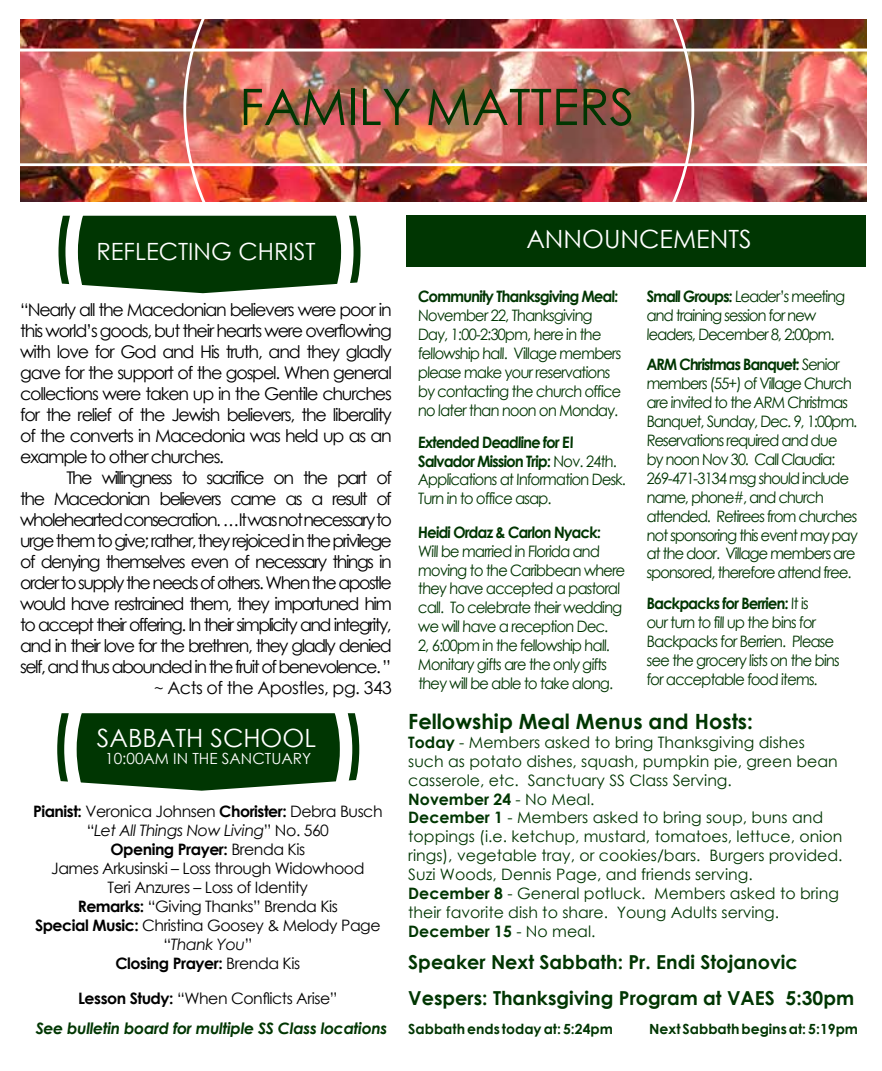
<style>
.page{position:relative;width:882px;height:1071px;background:#fff}
.page>*{position:absolute;margin:0;border:0;box-sizing:border-box;transform-origin:0 0}
.t1{font:50.4px "Century Gothic";color:#003602}
.t2{font:25.2px "Century Gothic";color:#fff}
.t3{font:23.8px "Century Gothic";color:#fff}
.t4{font:700 21px "Century Gothic";color:#003602}
.t5{font:700 19.25px "Century Gothic";color:#003602}
.t6{font:17.5px/21px "Century Gothic";letter-spacing:-.09em;color:#000;text-align:justify}
.t7{font:15.75px/18.9px "Century Gothic";letter-spacing:-.06em;color:#003602;scale:.94 1}
.t8{font:15.75px/18.9px "Century Gothic";color:#003602}
.t9{font:15.75px/18.9px "Century Gothic";letter-spacing:-.07em;color:#003602;scale:.94 1}
.t10{font:15.75px/18.9px "Century Gothic";letter-spacing:-.03em;color:#000;text-align:center}
.t11{font:15.75px/18.9px "Century Gothic";color:#003602;scale:.94 1}
.t12{font:italic 700 15.75px/29.1px "Century Gothic";letter-spacing:-.02em;color:#003602;text-align:center}
.t13{font:700 15.75px "Century Gothic";color:#003602;scale:.94 1}
.t14{font:15.4px "Century Gothic";color:#fff}
.t15{font:700 14px "Century Gothic";color:#003602}
.s1{font-size:15.75px}
.s2{font-weight:700}
.s3{font-style:italic}
.s4{font-style:normal;color:#000}
.s5{font-weight:400;font-style:normal;color:#000}
</style>
<div class="page">
<img style="left:20px;top:20px;width:846px;height:181px">
<img style="left:183px;top:19px;width:511px;height:275px">
<img style="left:20px;top:52px;width:846px;height:111px">
<hr style="left:18px;top:49px;width:861px;height:3px;background:#fff">
<hr style="left:18px;top:163px;width:861px;height:3px;background:#fff">
<div style="left:407px;top:215px;width:459px;height:52px;background:#003602"></div>
<svg style="left:57px;top:713px;width:303px;height:78px;background:#275529"></svg>
<svg style="left:58px;top:216px;width:304px;height:77px;background:#265428"></svg>
<h1 class="t1" style="left:239px;top:72px;width:260px">Fam ily Matters</h1>
<h3 class="t3" style="left:96px;top:235px;width:210px">Reflecting Christ</h3>
<p class="t6" style="left:20px;top:298px;width:373px">“Nearly all the Macedonian believers were poor in this world’s goods, but their hearts were overflowing with love for God and His truth, and they gladly gave for the support of the gospel. When general collections were taken up in the Gentile churches for the relief of the Jewish believers, the liberality of the converts in Macedonia was held up as an example to other churches.</p>
<p class="t6" style="left:20px;top:466px;width:373px;text-align:right">The willingness to sacrifice on the part of<br>the Macedonian believers came as a result of wholehearted consecration. . . . It was not necessary to urge them to give; rather, they rejoiced in the privilege of denying themselves even of necessary things in order to supply the needs of others. When the apostle would have restrained them, they importuned him to accept their offering. In their simplicity and integrity, and in their love for the brethren, they gladly denied self, and thus abounded in the fruit of benevolence. ” <span class="s1">~</span> Acts of the Apostles, pg. 343</p>
<h2 class="t2" style="left:97px;top:721px;width:29px">Sabbath</h2>
<h2 class="t2" style="left:210px;top:721px;width:34px">Schoo</h2>
<h2 class="t2" style="left:304px;top:721px;width:13px">l</h2>
<p class="t14" style="left:105px;top:748px;width:97px">10:00am in the</p>
<p class="t14" style="left:222px;top:748px;width:19px">Sanct</p>
<p class="t14" style="left:271px;top:748px;width:41px">uary</p>
<p class="t10" style="left:33px;top:802px;width:351px"><span class="s2">Pianist:</span> Veronica Johnsen <span class="s2">Chorister:</span> Debra Busch “<span class="s3">Let All Things Now Living</span>” No. 560<br><span class="s2">Opening Prayer:</span> Brenda Kis<br>James Arkusinski – Loss through Widowhood<br>Teri Anzures – Loss of Identity<br><span class="s2">Remarks:</span> “Giving Thanks” Brenda Kis<br><span class="s2">Special Music:</span> Christina Goosey &amp; Melody Page “<span class="s3">Thank You</span>”<br><span class="s2">Closing Prayer:</span> Brenda Kis</p>
<p class="t12" style="left:36px;top:984px;width:353px"><span class="s4">Lesson Study:</span> <span class="s5">“When Conflicts Arise”<br></span>See bulletin board for multiple SS Class locations</p>
<h2 class="t2" style="left:526px;top:221px;width:39px">Anno</h2>
<h2 class="t2" style="left:604px;top:221px;width:34px">uncements</h2>
<p class="t13" style="left:418px;top:287px;width:215px">Community Thanksgiving Meal:</p>
<p class="t7" style="left:418px;top:306px;width:219px">November 22, Thanksgiving<br>Day, 1:00-2:30pm, here in the fellowship hall. Village members please make your reservations by contacting the church office no later than noon on Monday.</p>
<p class="t11" style="left:418px;top:432px;width:224px"><span class="s2">Extended Deadline for E l<br>Salvador Mission Trip:</span> Nov. 24th.<br>Applications at I nformation Desk.<br>Turn in to office asap.</p>
<p class="t13" style="left:418px;top:522px;width:197px">Heidi Ordaz &amp; Carlon Nyack:</p>
<p class="t7" style="left:418px;top:541px;width:223px">Will be married in Florida and moving to the Caribbean where they have accepted a pastoral call. To celebrate their wedding we will have a reception Dec.<br>2, 6:00pm in the fellowship hall.<br>Monitary gifts are the only gifts they will be able to take along.</p>
<p class="t11" style="left:647px;top:287px;width:214px"><span class="s2">Small Groups:</span> Leader’s meeting and training session for new leaders, December 8, 2:00pm.</p>
<p class="t9" style="left:646px;top:355px;width:227px"><span class="s2">ARM Christmas Banquet:</span> Senior members (55+) of Village Church are invited to the ARM Christmas<br>Banquet, Sunday, Dec. 9, 1:00pm.<br>Reservations required and due by noon Nov 30. Call Claudia:<br>269-471-3134 msg should include name, phone#, and church attended. Retirees from churches not sponsoring this event may pay at the door. Village members are sponsored, therefore attend free.</p>
<p class="t7" style="left:646px;top:594px;width:208px"><span class="s2">Backpacks for Berrien:</span> It is<br>our turn to fill up the bins for<br>Backpacks for Berrien. Please see the grocery lists on the bins for acceptable food items.</p>
<p class="t4" style="left:408px;top:708px;width:346px">Fellowship Meal Menus and Hosts:</p>
<p class="t8" style="left:408px;top:732px;width:436px"><span class="s2">Today</span> - Members asked to bring Thanksgiving dishes such as potato dishes, squash, pumpkin pie, green bean casserole, etc. Sanctuary SS Class Serving.<br><span class="s2">November 24</span> - No Meal.<br><span class="s2">December 1</span> - Members asked to bring soup, buns and toppings (i.e. ketchup, mustard, tomatoes, lettuce, onion rings), vegetable tray, or cookies/bars. Burgers provided.<br>Suzi Woods, Dennis Page, and friends serving.<br><span class="s2">December 8</span> - General potluck. Members asked to bring their favorite dish to share. Young Adults serving.<br><span class="s2">December 15</span> - No meal.</p>
<p class="t5" style="left:408px;top:950px;width:391px">Speaker Next Sabbath: Pr. Endi Stojanovic</p>
<p class="t5" style="left:408px;top:986px;width:447px">Vespers: Thanksgiving Program at VAES 5:30pm</p>
<p class="t15" style="left:408px;top:1020px;width:206px">Sabbath ends today at: 5:24pm</p>
<p class="t15" style="left:649px;top:1020px;width:210px">Next Sabbath begins at: 5:19pm</p>
</div>
